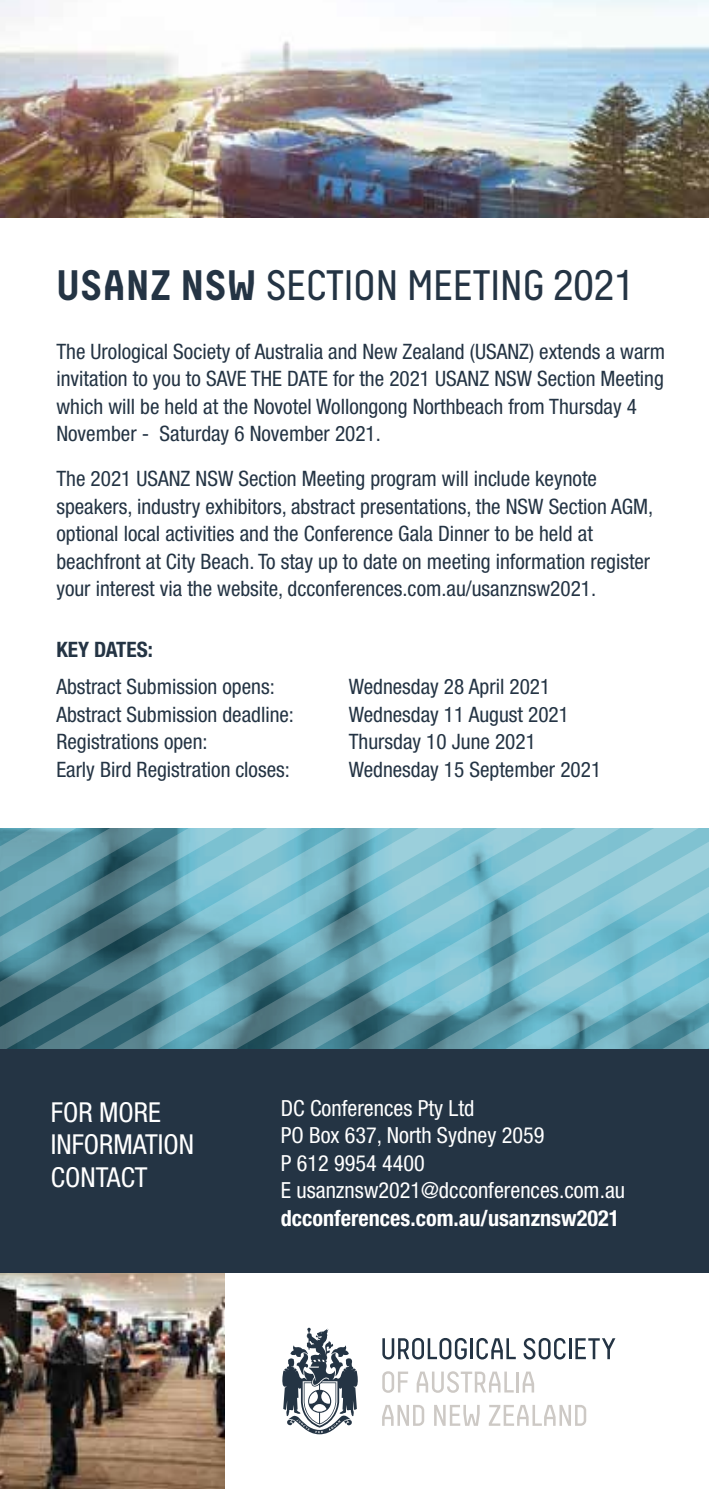
<style>
.page{position:relative;width:709px;height:1489px;background:#fff}
.page>*{position:absolute;margin:0;border:0;box-sizing:border-box;transform-origin:0 0}
.t1{font:42.5px "Decima Plus";letter-spacing:-.015em;color:#243444}
.t2{font:condensed 27.5px/32.5px "Helvetica Neue";color:#fff}
.t3{font:condensed 22.25px/27.5px "Helvetica Neue";color:#fff}
.t4{font:700 condensed 22.25px "Helvetica Neue";color:#fff}
.t5{font:condensed 21.25px/27.5px "Helvetica Neue";color:#243444}
.t6{font:700 condensed 21.25px "Helvetica Neue";color:#243444}
.s1{font-family:"Decima+";font-weight:700}
.s2{font-family:"Helvetica Neue";font-stretch:condensed}
</style>
<div class="page">
<svg style="left:0;top:828px;width:709px;height:220px;background:#6ba7b6"></svg>
<svg style="left:282px;top:1327px;width:76px;height:107px"></svg>
<svg style="left:382px;top:1338px;width:85px;height:21px"></svg>
<hr style="left:470px;top:1338px;width:3px;height:20px;background:#243444">
<svg style="left:476px;top:1338px;width:40px;height:21px"></svg>
<svg style="left:523px;top:1338px;width:42px;height:21px"></svg>
<hr style="left:569px;top:1338px;width:2px;height:20px;background:#243444">
<svg style="left:575px;top:1338px;width:40px;height:20px"></svg>
<svg style="left:382px;top:1371px;width:26px;height:21px"></svg>
<svg style="left:416px;top:1371px;width:97px;height:21px"></svg>
<hr style="left:516px;top:1371px;width:3px;height:21px;background:#cdc9c5">
<svg style="left:522px;top:1371px;width:12px;height:21px"></svg>
<svg style="left:382px;top:1405px;width:42px;height:20px"></svg>
<svg style="left:434px;top:1405px;width:45px;height:20px"></svg>
<svg style="left:489px;top:1405px;width:97px;height:20px"></svg>
<img style="left:0;top:1272px;width:224px;height:216px">
<div style="left:0;top:1048px;width:709px;height:224px;background:#243444"></div>
<img style="left:0;top:0;width:709px;height:218px">
<h1 class="t1" style="left:56px;top:261px;width:580px"><span class="s1">USANZ NSW</span> SECTION MEETING <span class="s2">2021</span></h1>
<p class="t5" style="left:56px;top:337px;width:610px">The Urological Society of Australia and New Zealand (USANZ) extends a warm invitation to you to SAVE THE DATE for the 2021 USANZ NSW Section Meeting which will be held at the Novotel Wollongong Northbeach from Thursday 4<br>November - Saturday 6 November 2021.</p>
<p class="t5" style="left:56px;top:465px;width:598px">The 2021 USANZ NSW Section Meeting program will include keynote speakers, industry exhibitors, abstract presentations, the NSW Section AGM, optional local activities and the Conference Gala Dinner to be held at beachfront at City Beach. To stay up to date on meeting information register your interest via the website, dcconferences.com.au/usanznsw2021.</p>
<p class="t6" style="left:56px;top:636px;width:98px">KEY DATES:</p>
<p class="t5" style="left:56px;top:672px;width:220px">Abstract Submission opens:</p>
<p class="t5" style="left:349px;top:672px;width:203px">Wednesday 28 April 2021</p>
<p class="t5" style="left:56px;top:700px;width:239px">Abstract Submission deadline:</p>
<p class="t5" style="left:349px;top:700px;width:222px">Wednesday 11 August 2021</p>
<p class="t5" style="left:56px;top:727px;width:153px">Registrations open:</p>
<p class="t5" style="left:349px;top:727px;width:189px">Thursday 10 June 2021</p>
<p class="t5" style="left:56px;top:755px;width:235px">Early Bird Registration closes:</p>
<p class="t5" style="left:349px;top:755px;width:254px">Wednesday 15 September 2021</p>
<p class="t2" style="left:51px;top:1095px;width:145px">FOR MORE<br>INFORMATION<br>CONTACT</p>
<p class="t3" style="left:281px;top:1093px;width:346px">DC Conferences Pty Ltd<br>PO Box 637, North Sydney 2059<br>P 612 9954 4400<br>E usanznsw2021@dcconferences.com.au</p>
<p class="t4" style="left:281px;top:1204px;width:340px">dcconferences.com.au/usanznsw2021</p>
</div>
